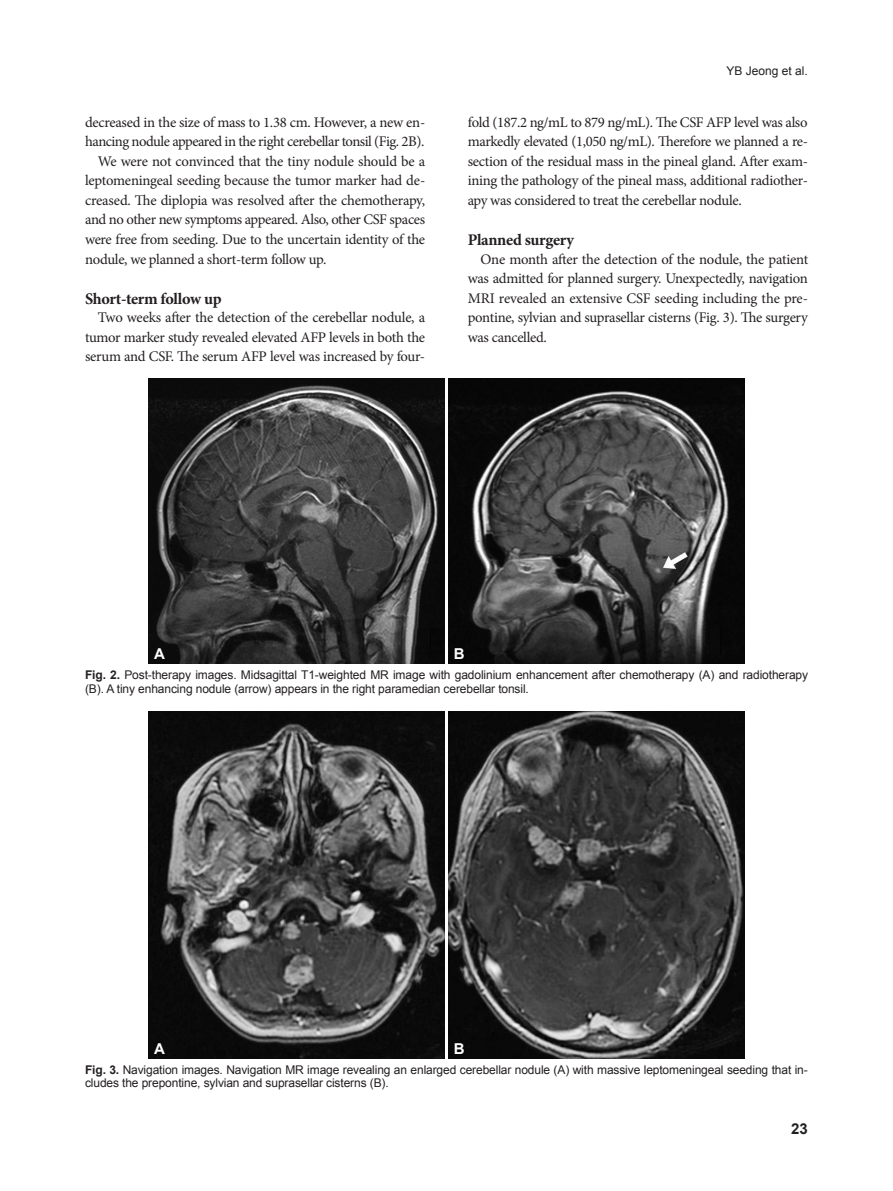
<style>
.page{position:relative;width:893px;height:1191px;background:#fff}
.page>*{position:absolute;margin:0;border:0;box-sizing:border-box;transform-origin:0 0}
._1_제목{font:700 16.2px "Minion Pro";letter-spacing:-.02em;color:#231f20}
.t1{font:700 15px "Arial";color:#fff}
.t2{font:700 15px "Arial";color:#231f20}
.본문{font:14.7px/19.5px "Minion Pro";letter-spacing:-.025em;color:#231f20;text-align:justify}
.그림제목{font:12px/13.5px "Arial";letter-spacing:-.01em;color:#231f20}
.s1{font-weight:700}
</style>
<div class="page">
<img style="left:149px;top:378px;width:295px;height:286px">
<img style="left:449px;top:378px;width:295px;height:286px">
<img style="left:149px;top:712px;width:295px;height:347px">
<img style="left:449px;top:712px;width:295px;height:347px">
<p class="본문" style="left:85px;top:113px;width:342px">decreased in the size of mass to 1.38 cm. However, a new en&shy;hancing nodule appeared in the right cerebellar tonsil (Fig. 2B).</p>
<p class="본문" style="left:85px;top:152px;width:342px;text-indent:13px">We were not convinced that the tiny nodule should be a leptomeningeal seeding because the tumor marker had de&shy;creased. The diplopia was resolved after the chemotherapy, and no other new symptoms appeared. Also, other CSF spaces were free from seeding. Due to the uncertain identity of the nodule, we planned a short-term follow up.</p>
<p class="_1_제목" style="left:85px;top:287px;width:138px">Short-term follow up</p>
<p class="본문" style="left:85px;top:308px;width:342px;text-indent:13px">Two weeks after the detection of the cerebellar nodule, a tumor marker study revealed elevated AFP levels in both the serum and CSF. The serum AFP level was increased by four-</p>
<p class="그림제목" style="left:726px;top:64px;width:83px">YB Jeong et al.</p>
<p class="본문" style="left:468px;top:113px;width:342px">fold (187.2 ng/mL to 879 ng/mL). The CSF AFP level was also markedly elevated (1,050 ng/mL). Therefore we planned a re&shy;section of the residual mass in the pineal gland. After exam&shy;ining the pathology of the pineal mass, additional radiother&shy;apy was considered to treat the cerebellar nodule.</p>
<p class="_1_제목" style="left:468px;top:229px;width:108px">Planned surgery</p>
<p class="본문" style="left:468px;top:249px;width:342px;text-indent:13px">One month after the detection of the nodule, the patient was admitted for planned surgery. Unexpectedly, navigation MRI revealed an extensive CSF seeding including the pre&shy;pontine, sylvian and suprasellar cisterns (Fig. 3). The surgery was cancelled.</p>
<p class="t1" style="left:154px;top:643px;width:12px">A</p>
<p class="t1" style="left:454px;top:643px;width:12px">B</p>
<p class="그림제목" style="left:85px;top:668px;width:725px"><span class="s1">Fig. 2.</span> Post-therapy images. Midsagittal T1-weighted MR image with gadolinium enhancement after chemotherapy (A) and radiotherapy (B). A tiny enhancing nodule (arrow) appears in the right paramedian cerebellar tonsil.</p>
<p class="t1" style="left:154px;top:1038px;width:12px">A</p>
<p class="t1" style="left:454px;top:1038px;width:12px">B</p>
<p class="그림제목" style="left:85px;top:1062px;width:724px"><span class="s1">Fig. 3.</span> Navigation images. Navigation MR image revealing an enlarged cerebellar nodule (A) with massive leptomeningeal seeding that in&shy;cludes the prepontine, sylvian and suprasellar cisterns (B).</p>
<p class="t2" style="left:791px;top:1118px;width:18px">23</p>
</div>
